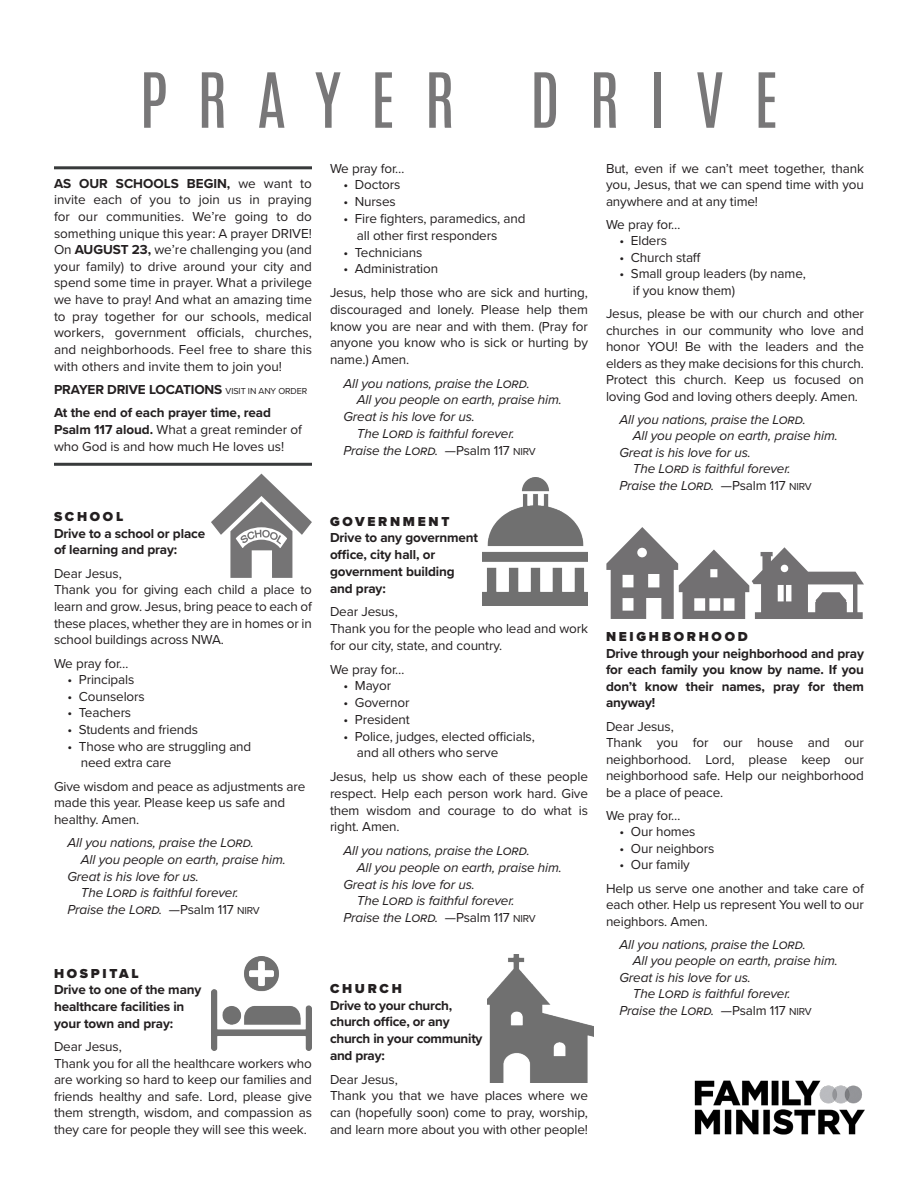
<style>
.page{position:relative;width:918px;height:1188px;background:#fff}
.page>*{position:absolute;margin:0;border:0;box-sizing:border-box;transform-origin:0 0}
.t1{font:64.5px "Antonio";letter-spacing:.46em;color:#787778}
.t2{font:13.5px/16.6px "Proxima Nova";letter-spacing:-.01em;color:#231f20;text-align:justify}
.t3{font:italic 13.5px "Proxima Nova";letter-spacing:-.01em;color:#231f20}
.t4{font:700 13.5px/16.5px "Proxima Nova";letter-spacing:-.01em;color:#231f20;text-align:justify}
.t5{font:900 13.5px "Proxima Nova";letter-spacing:.2em;color:#231f20}
.s1{font-style:normal}
.s2{font-style:normal;font-size:10.5px}
.s3{font-weight:700}
.s4{font-weight:400;font-size:9px}
</style>
<div class="page">
<img style="left:212px;top:956px;width:100px;height:94px">
<img style="left:482px;top:477px;width:106px;height:128px">
<img style="left:487px;top:955px;width:107px;height:128px">
<svg style="left:606px;top:527px;width:258px;height:92px"></svg>
<img style="left:694px;top:1080px;width:171px;height:55px">
<svg style="left:211px;top:474px;width:101px;height:104px"></svg>
<hr style="left:54px;top:463px;width:258px;height:3px;background:#383a3b">
<hr style="left:54px;top:166px;width:258px;height:3px;background:#383a3b">
<p class="t1" style="left:140px;top:53px;width:640px">PRAYER DRIVE</p>
<p class="t2" style="left:606px;top:159px;width:260px">But, even if we can’t meet together, thank you, Jesus, that we can spend time with you anywhere and at any time!</p>
<p class="t2" style="left:606px;top:216px;width:76px">We pray for…</p>
<p class="t2" style="left:620px;top:232px;width:49px">• Elders</p>
<p class="t2" style="left:620px;top:249px;width:83px">• Church staff</p>
<p class="t2" style="left:620px;top:265px;width:188px">• Small group leaders (by name,</p>
<p class="t2" style="left:633px;top:282px;width:104px">if you know them)</p>
<p class="t2" style="left:606px;top:305px;width:260px">Jesus, please be with our church and other churches in our community who love and honor YOU! Be with the leaders and the elders as they make decisions for this church.<br>Protect this church. Keep us focused on loving God and loving others deeply. Amen.</p>
<p class="t3" style="left:620px;top:409px;width:188px">All you nations, praise the Lord.</p>
<p class="t3" style="left:633px;top:426px;width:207px">All you people on earth, praise him.</p>
<p class="t3" style="left:620px;top:442px;width:133px">Great is his love for us.</p>
<p class="t3" style="left:633px;top:459px;width:159px">The Lord is faithful forever.</p>
<p class="t3" style="left:620px;top:475px;width:194px">Praise the Lord. <span class="s1">—Psalm 117</span> <span class="s2">NIRV</span></p>
<p class="t2" style="left:330px;top:159px;width:76px">We pray for…</p>
<p class="t2" style="left:344px;top:176px;width:58px">• Doctors</p>
<p class="t2" style="left:344px;top:193px;width:54px">• Nurses</p>
<p class="t2" style="left:344px;top:210px;width:184px">• Fire fighters, paramedics, and</p>
<p class="t2" style="left:357px;top:226px;width:142px">all other first responders</p>
<p class="t2" style="left:344px;top:243px;width:80px">• Technicians</p>
<p class="t2" style="left:344px;top:260px;width:96px">• Administration</p>
<p class="t2" style="left:330px;top:283px;width:260px">Jesus, help those who are sick and hurting, discouraged and lonely. Please help them know you are near and with them. (Pray for anyone you know who is sick or hurting by name.) Amen.</p>
<p class="t3" style="left:344px;top:373px;width:188px">All you nations, praise the Lord.</p>
<p class="t3" style="left:357px;top:390px;width:207px">All you people on earth, praise him.</p>
<p class="t3" style="left:344px;top:407px;width:133px">Great is his love for us.</p>
<p class="t3" style="left:357px;top:423px;width:159px">The Lord is faithful forever.</p>
<p class="t3" style="left:344px;top:440px;width:194px">Praise the Lord. <span class="s1">—Psalm 117</span> <span class="s2">NIRV</span></p>
<p class="t2" style="left:54px;top:174px;width:260px"><span class="s3">AS OUR SCHOOLS BEGIN,</span> we want to invite each of you to join us in praying for our communities. We’re going to do something unique this year: A prayer DRIVE!<br>On <span class="s3">AUGUST 23,</span> we’re challenging you (and your family) to drive around your city and spend some time in prayer. What a privilege we have to pray! And what an amazing time to pray together for our schools, medical workers, government officials, churches, and neighborhoods. Feel free to share this with others and invite them to join you!</p>
<p class="t4" style="left:54px;top:381px;width:255px">PRAYER DRIVE LOCATIONS <span class="s4">VISIT IN ANY ORDER</span></p>
<p class="t4" style="left:54px;top:404px;width:219px">At the end of each prayer time, read</p>
<p class="t2" style="left:54px;top:421px;width:250px"><span class="s3">Psalm 117 aloud.</span> What a great reminder of who God is and how much He loves us!</p>
<p class="t5" style="left:54px;top:507px;width:71px">SCHOOL</p>
<p class="t4" style="left:54px;top:525px;width:153px">Drive to a school or place</p>
<p class="t4" style="left:54px;top:541px;width:125px">of learning and pray:</p>
<p class="t2" style="left:54px;top:564px;width:69px">Dear Jesus,</p>
<p class="t2" style="left:54px;top:581px;width:259px">Thank you for giving each child a place to learn and grow. Jesus, bring peace to each of these places, whether they are in homes or in school buildings across NWA.</p>
<p class="t2" style="left:54px;top:654px;width:76px">We pray for…</p>
<p class="t2" style="left:68px;top:671px;width:68px">• Principals</p>
<p class="t2" style="left:68px;top:687px;width:79px">• Counselors</p>
<p class="t2" style="left:68px;top:704px;width:65px">• Teachers</p>
<p class="t2" style="left:68px;top:721px;width:132px">• Students and friends</p>
<p class="t2" style="left:68px;top:737px;width:185px">• Those who are struggling and</p>
<p class="t2" style="left:81px;top:754px;width:92px">need extra care</p>
<p class="t2" style="left:54px;top:777px;width:253px;text-align:left">Give wisdom and peace as adjustments are made this year. Please keep us safe and healthy. Amen.</p>
<p class="t3" style="left:68px;top:833px;width:188px">All you nations, praise the Lord.</p>
<p class="t3" style="left:81px;top:849px;width:207px">All you people on earth, praise him.</p>
<p class="t3" style="left:68px;top:866px;width:133px">Great is his love for us.</p>
<p class="t3" style="left:81px;top:883px;width:159px">The Lord is faithful forever.</p>
<p class="t3" style="left:68px;top:899px;width:194px">Praise the Lord. <span class="s1">—Psalm 117</span> <span class="s2">NIRV</span></p>
<p class="t5" style="left:330px;top:511px;width:121px">GOVERNMENT</p>
<p class="t4" style="left:330px;top:529px;width:150px">Drive to any government</p>
<p class="t4" style="left:330px;top:546px;width:107px">office, city hall, or</p>
<p class="t4" style="left:330px;top:563px;width:126px">government building</p>
<p class="t4" style="left:330px;top:580px;width:57px">and pray:</p>
<p class="t2" style="left:330px;top:603px;width:69px">Dear Jesus,</p>
<p class="t2" style="left:330px;top:620px;width:259px">Thank you for the people who lead and work for our city, state, and country.</p>
<p class="t2" style="left:330px;top:660px;width:76px">We pray for…</p>
<p class="t2" style="left:344px;top:677px;width:49px">• Mayor</p>
<p class="t2" style="left:344px;top:694px;width:68px">• Governor</p>
<p class="t2" style="left:344px;top:710px;width:68px">• President</p>
<p class="t2" style="left:344px;top:727px;width:193px">• Police, judges, elected officials,</p>
<p class="t2" style="left:357px;top:744px;width:143px">and all others who serve</p>
<p class="t2" style="left:330px;top:768px;width:260px">Jesus, help us show each of these people respect. Help each person work hard. Give them wisdom and courage to do what is right. Amen.</p>
<p class="t3" style="left:344px;top:840px;width:188px">All you nations, praise the Lord.</p>
<p class="t3" style="left:357px;top:857px;width:207px">All you people on earth, praise him.</p>
<p class="t3" style="left:344px;top:874px;width:133px">Great is his love for us.</p>
<p class="t3" style="left:357px;top:891px;width:159px">The Lord is faithful forever.</p>
<p class="t3" style="left:344px;top:908px;width:194px">Praise the Lord. <span class="s1">—Psalm 117</span> <span class="s2">NIRV</span></p>
<p class="t5" style="left:54px;top:963px;width:86px">HOSPITAL</p>
<p class="t4" style="left:54px;top:981px;width:149px">Drive to one of the many</p>
<p class="t4" style="left:54px;top:998px;width:132px">healthcare facilities in</p>
<p class="t4" style="left:54px;top:1014px;width:121px">your town and pray:</p>
<p class="t2" style="left:54px;top:1037px;width:69px">Dear Jesus,</p>
<p class="t2" style="left:54px;top:1054px;width:260px">Thank you for all the healthcare workers who are working so hard to keep our families and friends healthy and safe. Lord, please give them strength, wisdom, and compassion as they care for people they will see this week.</p>
<p class="t5" style="left:330px;top:978px;width:73px">CHURCH</p>
<p class="t4" style="left:330px;top:997px;width:124px">Drive to your church,</p>
<p class="t4" style="left:330px;top:1013px;width:121px">church office, or any</p>
<p class="t4" style="left:330px;top:1030px;width:154px">church in your community</p>
<p class="t4" style="left:330px;top:1047px;width:56px">and pray:</p>
<p class="t2" style="left:330px;top:1070px;width:69px">Dear Jesus,</p>
<p class="t2" style="left:330px;top:1087px;width:260px">Thank you that we have places where we can (hopefully soon) come to pray, worship, and learn more about you with other people!</p>
<p class="t5" style="left:606px;top:627px;width:143px">NEIGHBORHOOD</p>
<p class="t4" style="left:606px;top:645px;width:260px">Drive through your neighborhood and pray for each family you know by name. If you don’t know their names, pray for them anyway!</p>
<p class="t2" style="left:606px;top:717px;width:69px">Dear Jesus,</p>
<p class="t2" style="left:606px;top:734px;width:260px">Thank you for our house and our neighborhood. Lord, please keep our neighborhood safe. Help our neighborhood be a place of peace.</p>
<p class="t2" style="left:606px;top:807px;width:76px">We pray for…</p>
<p class="t2" style="left:620px;top:823px;width:77px">• Our homes</p>
<p class="t2" style="left:620px;top:840px;width:96px">• Our neighbors</p>
<p class="t2" style="left:620px;top:856px;width:72px">• Our family</p>
<p class="t2" style="left:606px;top:879px;width:260px">Help us serve one another and take care of each other. Help us represent You well to our neighbors. Amen.</p>
<p class="t3" style="left:620px;top:934px;width:188px">All you nations, praise the Lord.</p>
<p class="t3" style="left:633px;top:951px;width:207px">All you people on earth, praise him.</p>
<p class="t3" style="left:620px;top:967px;width:133px">Great is his love for us.</p>
<p class="t3" style="left:633px;top:984px;width:159px">The Lord is faithful forever.</p>
<p class="t3" style="left:620px;top:1000px;width:194px">Praise the Lord. <span class="s1">—Psalm 117</span> <span class="s2">NIRV</span></p>
</div>
